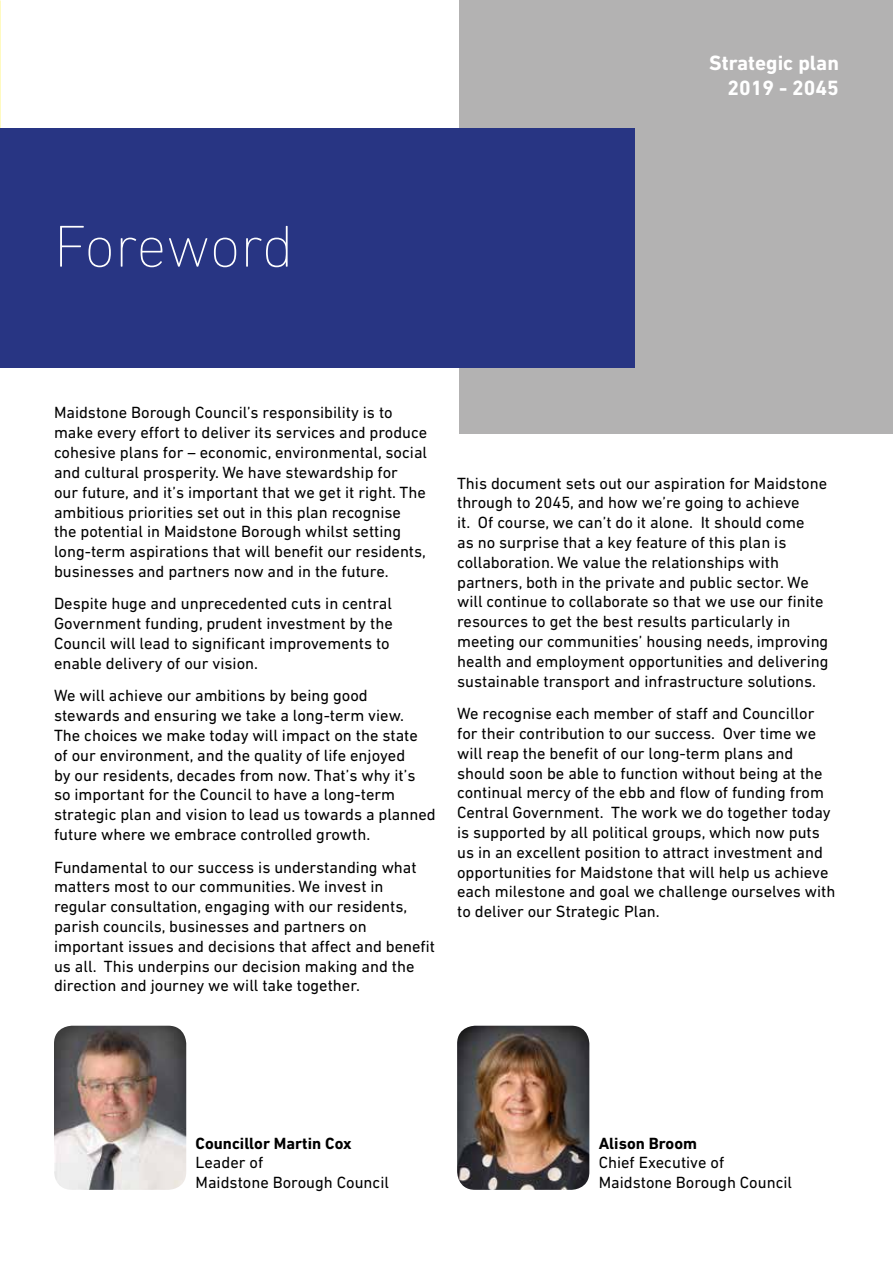
<style>
.page{position:relative;width:893px;height:1263px;background:#fff}
.page>*{position:absolute;margin:0;border:0;box-sizing:border-box;transform-origin:0 0}
.t1{font:200 60px "DIN Next LT Pro";color:#fff}
.t2{font:700 21px/25.2px "DIN Next LT Pro";color:#fff;text-align:right}
.t3{font:16.5px/19.8px "DIN Next LT Pro";color:#000}
.t4{font:700 16.5px "DIN Next LT Pro";color:#000}
</style>
<div class="page">
<div style="left:459px;top:0;width:434px;height:434px;background:#b3b2b2"></div>
<div style="left:0;top:129px;width:635px;height:239px;background:#283583"></div>
<img style="left:54px;top:1026px;width:132px;height:164px">
<img style="left:457px;top:1026px;width:132px;height:164px">
<h1 class="t1" style="left:54px;top:212px;width:241px">Foreword</h1>
<p class="t2" style="left:709px;top:50px;width:131px">Strategic plan<br>2019 - 2045</p>
<p class="t3" style="left:54px;top:403px;width:375px">Maidstone Borough Council’s responsibility is to make every effort to deliver its services and produce cohesive plans for – economic, environmental, social and cultural prosperity. We have stewardship for<br>our future, and it’s important that we get it right. The ambitious priorities set out in this plan recognise the potential in Maidstone Borough whilst setting long-term aspirations that will benefit our residents, businesses and partners now and in the future.</p>
<p class="t3" style="left:54px;top:594px;width:340px">Despite huge and unprecedented cuts in central Government funding, prudent investment by the Council will lead to significant improvements to enable delivery of our vision.</p>
<p class="t3" style="left:54px;top:686px;width:383px">We will achieve our ambitions by being good stewards and ensuring we take a long-term view.<br>The choices we make today will impact on the state of our environment, and the quality of life enjoyed<br>by our residents, decades from now. That’s why it’s so important for the Council to have a long-term strategic plan and vision to lead us towards a planned future where we embrace controlled growth.</p>
<p class="t3" style="left:54px;top:857px;width:383px">Fundamental to our success is understanding what matters most to our communities. We invest in regular consultation, engaging with our residents, parish councils, businesses and partners on important issues and decisions that affect and benefit us all. This underpins our decision making and the direction and journey we will take together.</p>
<p class="t3" style="left:457px;top:473px;width:373px">This document sets out our aspiration for Maidstone through to 2045, and how we’re going to achieve<br>it. Of course, we can’t do it alone. It should come<br>as no surprise that a key feature of this plan is collaboration. We value the relationships with partners, both in the private and public sector. We will continue to collaborate so that we use our finite resources to get the best results particularly in meeting our communities’ housing needs, improving health and employment opportunities and delivering sustainable transport and infrastructure solutions.</p>
<p class="t3" style="left:457px;top:703px;width:380px">We recognise each member of staff and Councillor for their contribution to our success. Over time we will reap the benefit of our long-term plans and should soon be able to function without being at the continual mercy of the ebb and flow of funding from Central Government. The work we do together today is supported by all political groups, which now puts us in an excellent position to attract investment and opportunities for Maidstone that will help us achieve each milestone and goal we challenge ourselves with to deliver our Strategic Plan.</p>
<p class="t4" style="left:196px;top:1133px;width:157px">Councillor Martin Cox</p>
<p class="t3" style="left:196px;top:1153px;width:195px">Leader of<br>Maidstone Borough Council</p>
<p class="t4" style="left:599px;top:1133px;width:100px">Alison Broom</p>
<p class="t3" style="left:599px;top:1153px;width:195px">Chief Executive of<br>Maidstone Borough Council</p>
</div>
